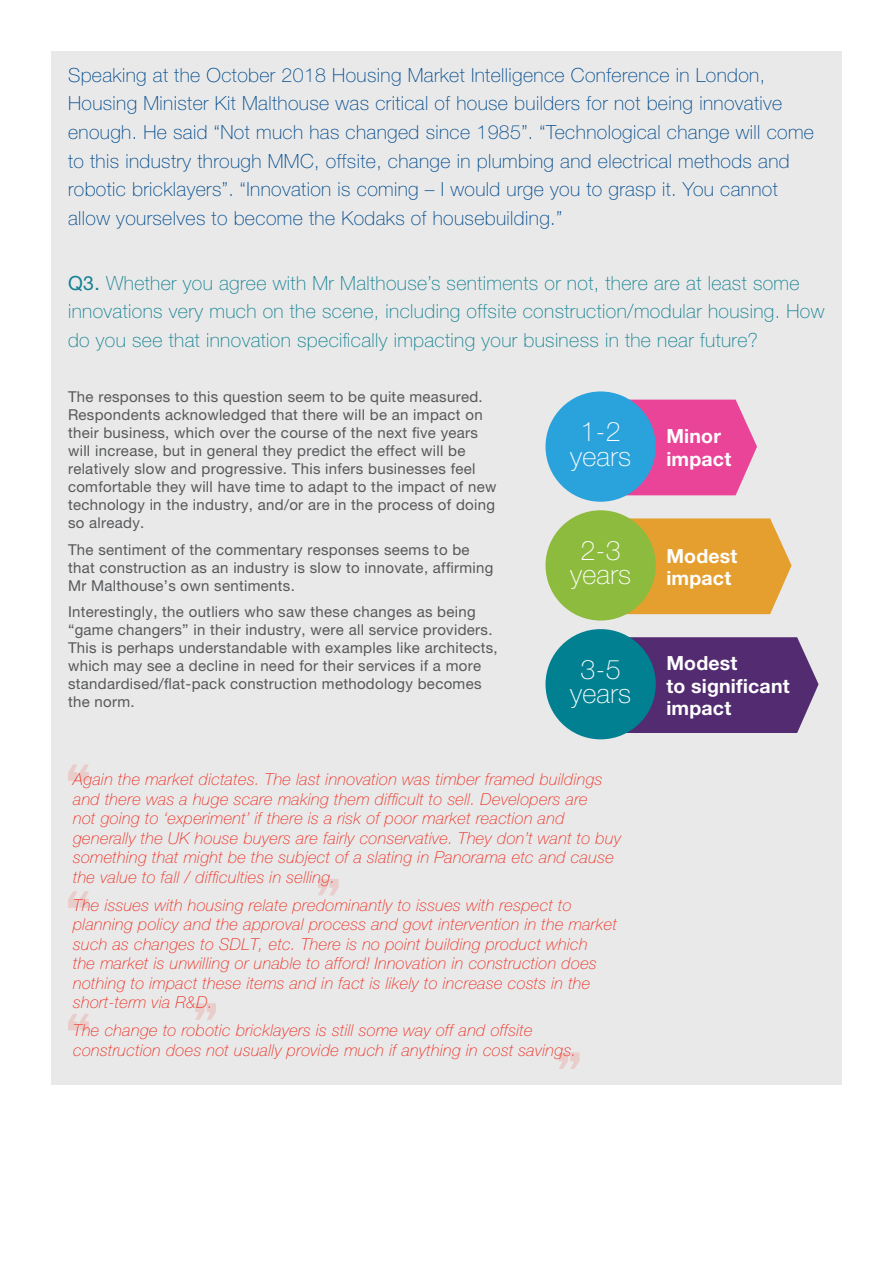
<style>
.page{position:relative;width:893px;height:1263px;background:#fff}
.page>*{position:absolute;margin:0;border:0;box-sizing:border-box;transform-origin:0 0}
.t1{font:100 27px/24.6px "Helvetica Neue LT Pro";letter-spacing:.01em;color:#fff;text-align:center}
.t2{font:100 19.5px/28.5px "Helvetica Neue LT Pro";letter-spacing:.02em;color:#004a8d}
.t3{font:100 19.5px/28.5px "Helvetica Neue LT Pro";letter-spacing:.02em;color:#128192}
.t4{font:700 19.5px/22.5px "Helvetica Neue LT Pro";letter-spacing:.01em;color:#fff}
.t5{font:italic 100 16.5px/19.5px "Helvetica Neue LT Pro";letter-spacing:.02em;color:#ee2e22}
.t6{font:15px/18px "Helvetica Neue LT Pro";letter-spacing:.02em;color:#57585a}
.s1{font-weight:400}
</style>
<div class="page">
<div style="left:51px;top:51px;width:791px;height:1033px;background:#e9e9e9"></div>
<svg style="left:68px;top:764px;width:21px;height:17px"></svg>
<svg style="left:68px;top:891px;width:21px;height:17px"></svg>
<svg style="left:68px;top:1014px;width:21px;height:16px"></svg>
<svg style="left:559px;top:1052px;width:21px;height:17px"></svg>
<svg style="left:195px;top:1003px;width:21px;height:17px"></svg>
<svg style="left:318px;top:879px;width:21px;height:16px"></svg>
<svg style="left:628px;top:400px;width:129px;height:95px;background:#e9549f"></svg>
<div style="left:545px;top:391px;width:111px;height:111px;background:#2aa2db;border-radius:50%"></div>
<svg style="left:627px;top:518px;width:165px;height:96px;background:#e4a53d"></svg>
<div style="left:545px;top:510px;width:111px;height:110px;background:#8dbb3e;border-radius:50%"></div>
<svg style="left:627px;top:637px;width:192px;height:96px;background:#5d3779"></svg>
<div style="left:545px;top:629px;width:111px;height:110px;background:#008091;border-radius:50%"></div>
<p class="t2" style="left:68px;top:61px;width:747px">Speaking at the October 2018 Housing Market Intelligence Conference in London, Housing Minister Kit Malthouse was critical of house builders for not being innovative enough. He said “Not much has changed since 1985”. “Technological change will come to this industry through MMC, offsite, change in plumbing and electrical methods and robotic bricklayers”. “Innovation is coming – I would urge you to grasp it. You cannot allow yourselves to become the Kodaks of housebuilding.”</p>
<p class="t3" style="left:68px;top:269px;width:758px"><span class="s1">Q3.</span> Whether you agree with Mr Malthouse’s sentiments or not, there are at least some innovations very much on the scene, including offsite construction/modular housing. How do you see that innovation specifically impacting your business in the near future?</p>
<p class="t6" style="left:68px;top:388px;width:430px">The responses to this question seem to be quite measured.<br>Respondents acknowledged that there will be an impact on their business, which over the course of the next five years will increase, but in general they predict the effect will be relatively slow and progressive. This infers businesses feel comfortable they will have time to adapt to the impact of new technology in the industry, and/or are in the process of doing so already.</p>
<p class="t6" style="left:68px;top:540px;width:427px">The sentiment of the commentary responses seems to be that construction as an industry is slow to innovate, affirming<br>Mr Malthouse’s own sentiments.</p>
<p class="t6" style="left:68px;top:603px;width:431px">Interestingly, the outliers who saw these changes as being “game changers” in their industry, were all service providers.<br>This is perhaps understandable with examples like architects, which may see a decline in need for their services if a more standardised/flat-pack construction methodology becomes the norm.</p>
<h1 class="t1" style="left:570px;top:419px;width:63px">1-2 years</h1>
<p class="t4" style="left:666px;top:425px;width:66px">Minor impact</p>
<h1 class="t1" style="left:570px;top:538px;width:63px">2-3 years</h1>
<p class="t4" style="left:666px;top:544px;width:73px">Modest impact</p>
<h1 class="t1" style="left:570px;top:657px;width:63px">3-5 years</h1>
<p class="t4" style="left:666px;top:651px;width:125px">Modest<br>to significant impact</p>
<p class="t5" style="left:73px;top:770px;width:549px">Again the market dictates. The last innovation was timber framed buildings and there was a huge scare making them difficult to sell. Developers are<br>not going to ‘experiment’ if there is a risk of poor market reaction and generally the UK house buyers are fairly conservative. They don’t want to buy something that might be the subject of a slating in Panorama etc and cause the value to fall / difficulties in selling.</p>
<p class="t5" style="left:73px;top:895px;width:545px">The issues with housing relate predominantly to issues with respect to planning policy and the approval process and govt intervention in the market such as changes to SDLT, etc. There is no point building product which<br>the market is unwilling or unable to afford! Innovation in construction does nothing to impact these items and in fact is likely to increase costs in the short-term via R&amp;D.</p>
<p class="t5" style="left:73px;top:1021px;width:505px">The change to robotic bricklayers is still some way off and offsite construction does not usually provide much if anything in cost savings.</p>
</div>
